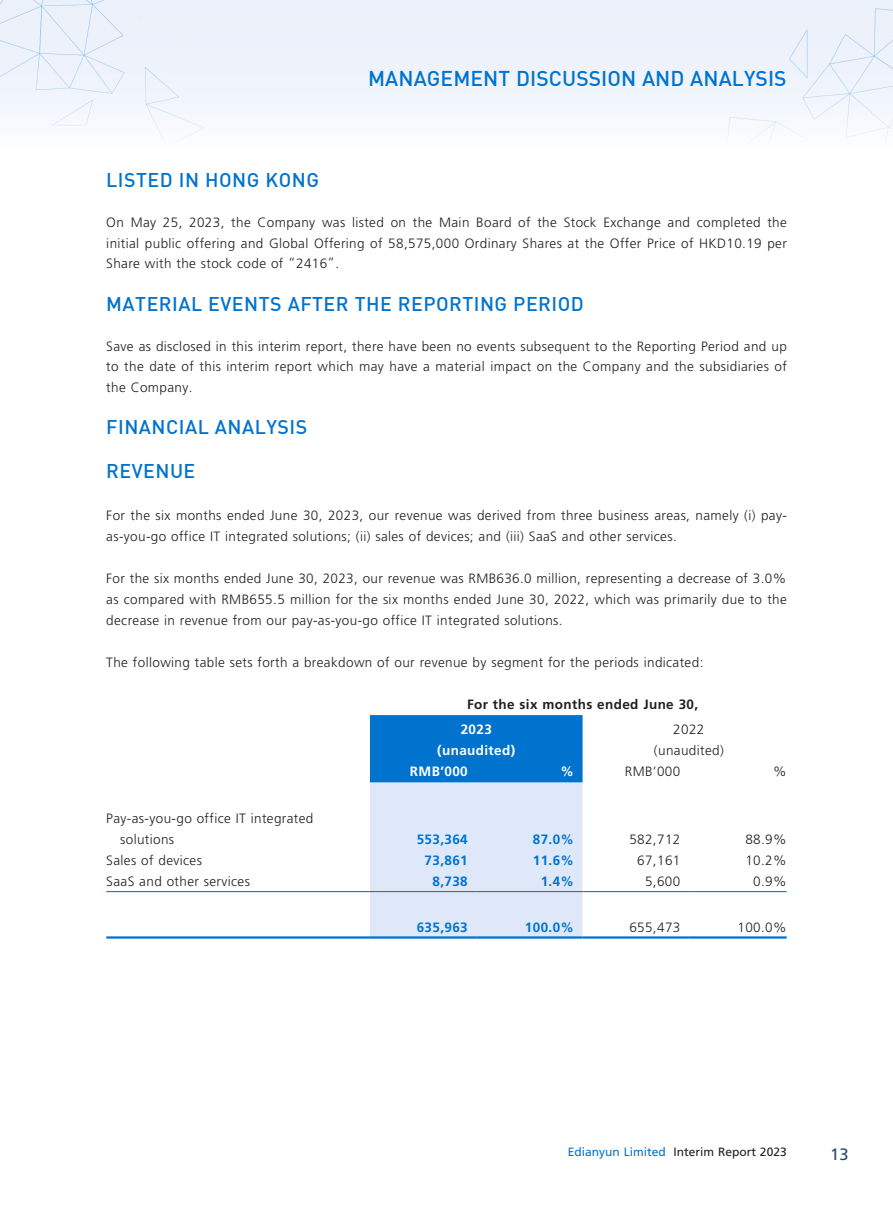
<style>
.page{position:relative;width:893px;height:1212px;background:#fff}
.page>*{position:absolute;margin:0;border:0;box-sizing:border-box;transform-origin:0 0}
.t1{font:21px "DIN Medium";letter-spacing:.005em;color:#0073ce}
.t2{font:19.5px "DIN Medium";letter-spacing:.025em;color:#0073ce}
.t3{font:16.5px "Frutiger LT Std";color:#29486b}
.t4{font:300 13.5px/21px "Frutiger LT Std";letter-spacing:.03em;color:#231f20;text-align:justify}
.t5{font:700 13.5px "Frutiger LT Std";letter-spacing:.03em;color:#0073ce}
.t6{font:700 13.5px "Frutiger LT Std";letter-spacing:.03em;color:#231f20}
.t7{font:700 13.5px/21px "Frutiger LT Std";letter-spacing:.03em;color:#fff;text-align:center}
.t8{font:12px "Frutiger LT Std";letter-spacing:.005em;color:#231f20}
.s1{color:#0073ce}
</style>
<div class="page">
<img style="left:0;top:0;width:893px;height:142px">
<svg style="left:370px;top:715px;width:213px;height:221px;background:#9ac4eb"></svg>
<hr style="left:106px;top:891px;width:264px;height:1px;background:#0073ce">
<hr style="left:370px;top:891px;width:106px;height:1px;background:#0073ce">
<hr style="left:476px;top:891px;width:107px;height:1px;background:#0073ce">
<hr style="left:583px;top:891px;width:106px;height:1px;background:#0073ce">
<hr style="left:689px;top:891px;width:98px;height:1px;background:#0073ce">
<hr style="left:106px;top:936px;width:264px;height:2px;background:#0073ce">
<hr style="left:370px;top:936px;width:106px;height:2px;background:#0073ce">
<hr style="left:476px;top:936px;width:107px;height:2px;background:#0073ce">
<hr style="left:583px;top:936px;width:106px;height:2px;background:#0073ce">
<hr style="left:689px;top:936px;width:98px;height:2px;background:#0073ce">
<h1 class="t1" style="left:368px;top:65px;width:420px">MANAGEMENT DISCUSSION AND ANALYSIS</h1>
<h2 class="t2" style="left:106px;top:167px;width:214px">LISTED IN HONG KONG</h2>
<p class="t4" style="left:106px;top:213px;width:682px;line-height:20.2px">On May 25, 2023, the Company was listed on the Main Board of the Stock Exchange and completed the initial public offering and Global Offering of 58,575,000 Ordinary Shares at the Offer Price of HKD10.19 per Share with the stock code of “2416”.</p>
<h2 class="t2" style="left:106px;top:291px;width:479px">MATERIAL EVENTS AFTER THE REPORTING PERIOD</h2>
<p class="t4" style="left:106px;top:336px;width:682px;line-height:20.2px">Save as disclosed in this interim report, there have been no events subsequent to the Reporting Period and up to the date of this interim report which may have a material impact on the Company and the subsidiaries of the Company.</p>
<h2 class="t2" style="left:106px;top:415px;width:202px">FINANCIAL ANALYSIS</h2>
<h2 class="t2" style="left:106px;top:458px;width:91px">REVENUE</h2>
<p class="t4" style="left:106px;top:505px;width:682px">For the six months ended June 30, 2023, our revenue was derived from three business areas, namely (i) pay&shy;as-you-go office IT integrated solutions; (ii) sales of devices; and (iii) SaaS and other services.</p>
<p class="t4" style="left:106px;top:568px;width:682px">For the six months ended June 30, 2023, our revenue was RMB636.0 million, representing a decrease of 3.0% as compared with RMB655.5 million for the six months ended June 30, 2022, which was primarily due to the decrease in revenue from our pay-as-you-go office IT integrated solutions.</p>
<p class="t4" style="left:106px;top:652px;width:599px">The following table sets forth a breakdown of our revenue by segment for the periods indicated:</p>
<p class="t6" style="left:467px;top:696px;width:233px">For the six months ended June 30,</p>
<p class="t7" style="left:437px;top:719px;width:80px">2023 (unaudited)</p>
<p class="t4" style="left:654px;top:719px;width:71px;text-align:center">2022 (unaudited)</p>
<p class="t7" style="left:410px;top:761px;width:59px">RMB’000</p>
<p class="t7" style="left:561px;top:761px;width:15px">%</p>
<p class="t4" style="left:625px;top:761px;width:57px">RMB’000</p>
<p class="t4" style="left:773px;top:761px;width:15px">%</p>
<p class="t4" style="left:120px;top:808px;width:195px;text-indent:-14px">Pay-as-you-go office IT integrated solutions</p>
<p class="t5" style="left:417px;top:831px;width:53px">553,364</p>
<p class="t5" style="left:533px;top:831px;width:43px">87.0%</p>
<p class="t4" style="left:629px;top:829px;width:53px">582,712</p>
<p class="t4" style="left:745px;top:829px;width:43px">88.9%</p>
<p class="t4" style="left:106px;top:850px;width:97px">Sales of devices</p>
<p class="t5" style="left:425px;top:852px;width:45px">73,861</p>
<p class="t5" style="left:533px;top:852px;width:43px">11.6%</p>
<p class="t4" style="left:637px;top:850px;width:45px">67,161</p>
<p class="t4" style="left:745px;top:850px;width:43px">10.2%</p>
<p class="t4" style="left:106px;top:871px;width:145px">SaaS and other services</p>
<p class="t5" style="left:432px;top:873px;width:37px">8,738</p>
<p class="t5" style="left:541px;top:873px;width:35px">1.4%</p>
<p class="t4" style="left:645px;top:871px;width:37px">5,600</p>
<p class="t4" style="left:753px;top:871px;width:35px">0.9%</p>
<p class="t5" style="left:417px;top:920px;width:53px">635,963</p>
<p class="t5" style="left:525px;top:920px;width:51px">100.0%</p>
<p class="t4" style="left:629px;top:917px;width:53px">655,473</p>
<p class="t4" style="left:737px;top:917px;width:51px">100.0%</p>
<p class="t8" style="left:568px;top:1145px;width:221px"><span class="s1">Edianyun Limited</span> Interim Report 2023</p>
<p class="t3" style="left:830px;top:1144px;width:20px">13</p>
</div>
